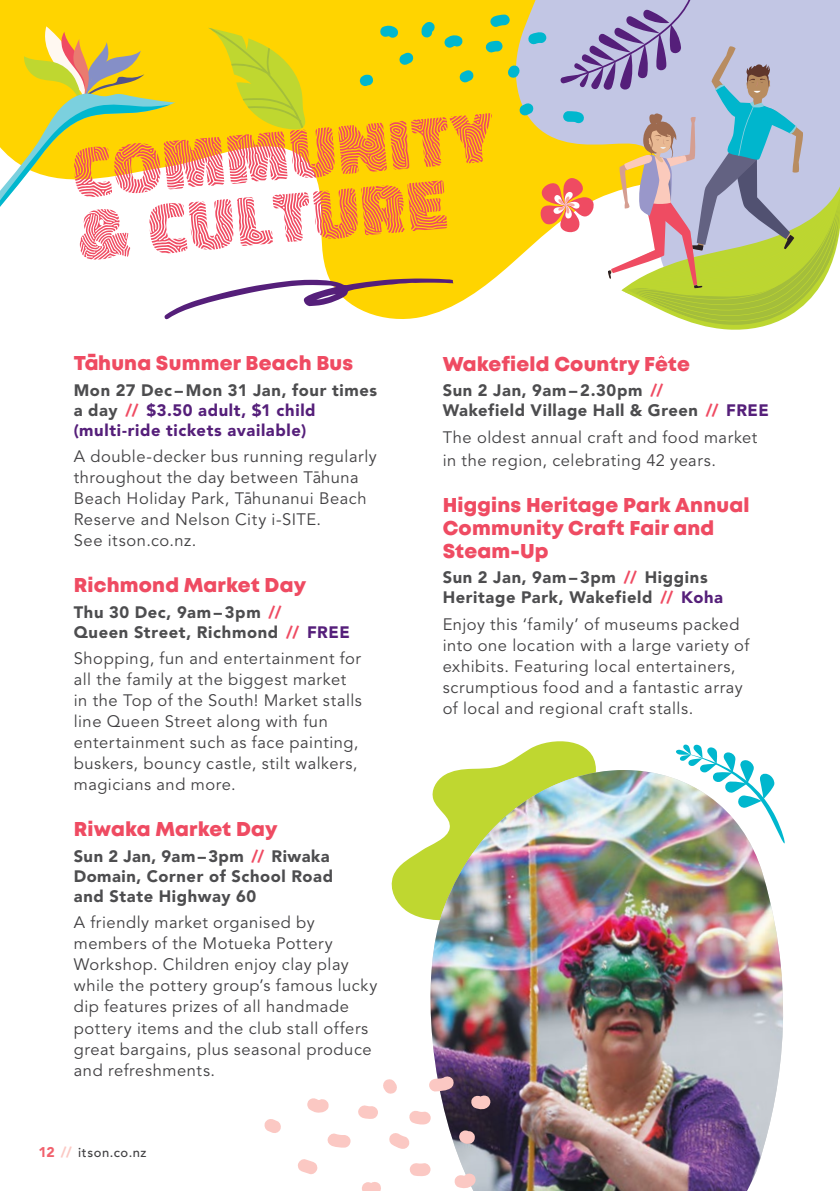
<style>
.page{position:relative;width:840px;height:1191px;background:#fff}
.page>*{position:absolute;margin:0;border:0;box-sizing:border-box;transform-origin:0 0}
.t1{font:71.6px/62.8px "Don Jos Raices";color:#ef4b62}
.t2{font:20px/23px "Mont Heavy DEMO";letter-spacing:.01em;color:#ef4b62}
.t3{font:16.4px/21px "Avenir";letter-spacing:.035em;color:#414042}
.t4{font:900 16.4px/20px "Avenir";letter-spacing:.035em;color:#4d4d4f}
.t5{font:900 16.4px/20px "Avenir";letter-spacing:.04em;color:#551f7a}
.t6{font:500 13px "Avenir";letter-spacing:.045em;color:#414042}
.s1{color:#4d4d4f}
.s2{color:#ef4b62}
.s3{color:#551f7a}
.s4{font-weight:900;font-size:14px;color:#f1616d}
.s5{font-weight:900;font-size:14px;color:#fbc8c3}
</style>
<div class="page">
<svg style="left:0;top:0;width:485px;height:320px;fill:#ffd400"></svg>
<svg style="left:658px;top:355px;width:7px;height:4px"></svg>
<svg style="left:208px;top:28px;width:97px;height:102px;background:#ded417"></svg>
<svg style="left:379px;top:25px;width:19px;height:14px"></svg>
<svg style="left:421px;top:21px;width:14px;height:17px"></svg>
<svg style="left:359px;top:75px;width:14px;height:11px"></svg>
<svg style="left:458px;top:70px;width:15px;height:13px"></svg>
<svg style="left:444px;top:35px;width:18px;height:13px"></svg>
<svg style="left:398px;top:52px;width:15px;height:13px"></svg>
<svg style="left:0;top:26px;width:175px;height:219px"></svg>
<svg style="left:485px;top:0;width:355px;height:330px"></svg>
<svg style="left:397px;top:741px;width:199px;height:176px"></svg>
<img style="left:418px;top:770px;width:367px;height:421px">
<img style="left:675px;top:744px;width:110px;height:99px">
<svg style="left:453px;top:1172px;width:23px;height:16px"></svg>
<svg style="left:409px;top:1162px;width:21px;height:14px"></svg>
<svg style="left:362px;top:1182px;width:19px;height:9px"></svg>
<svg style="left:389px;top:1133px;width:21px;height:16px"></svg>
<svg style="left:459px;top:1130px;width:16px;height:14px"></svg>
<svg style="left:409px;top:1110px;width:21px;height:14px"></svg>
<svg style="left:327px;top:1133px;width:23px;height:14px"></svg>
<svg style="left:298px;top:1159px;width:19px;height:15px"></svg>
<svg style="left:358px;top:1105px;width:20px;height:14px"></svg>
<svg style="left:383px;top:1079px;width:14px;height:15px"></svg>
<svg style="left:470px;top:1095px;width:21px;height:15px"></svg>
<svg style="left:428px;top:1075px;width:26px;height:16px"></svg>
<svg style="left:307px;top:1098px;width:21px;height:14px"></svg>
<svg style="left:264px;top:1119px;width:17px;height:14px"></svg>
<svg style="left:164px;top:278px;width:289px;height:41px"></svg>
<h1 class="t1" style="left:70px;top:143px;width:423px;rotate:-5deg">Community &amp; Culture</h1>
<p class="t2" style="left:87px;top:343px;width:11px">-</p>
<p class="t5" style="left:74px;top:380px;width:305px"><span class="s1">Mon 27 Dec – Mon 31 Jan, four times a day</span> <span class="s2">//</span> $3.50 adult, $1 child (multi-ride tickets available)</p>
<p class="t3" style="left:74px;top:446px;width:304px">A double-decker bus running regularly throughout the day between Ta-huna<br>Beach Holiday Park, Ta-hunanui Beach<br>Reserve and Nelson City i-SITE.<br>See itson.co.nz.</p>
<p class="t2" style="left:74px;top:574px;width:234px">Richmond Market Day</p>
<p class="t4" style="left:74px;top:602px;width:277px">Thu 30 Dec, 9am – 3pm <span class="s2">//<br></span>Queen Street, Richmond <span class="s2">//</span> <span class="s3">FREE</span></p>
<p class="t3" style="left:74px;top:648px;width:289px">Shopping, fun and entertainment for all the family at the biggest market in the Top of the South! Market stalls line Queen Street along with fun entertainment such as face painting, buskers, bouncy castle, stilt walkers, magicians and more.</p>
<p class="t2" style="left:74px;top:818px;width:205px">Riwaka Market Day</p>
<p class="t4" style="left:74px;top:846px;width:261px">Sun 2 Jan, 9am –3pm <span class="s2">//</span> Riwaka<br>Domain, Corner of School Road and State Highway 60</p>
<p class="t3" style="left:74px;top:912px;width:305px">A friendly market organised by members of the Motueka Pottery Workshop. Children enjoy clay play while the pottery group’s famous lucky dip features prizes of all handmade pottery items and the club stall offers great bargains, plus seasonal produce and refreshments.</p>
<p class="t2" style="left:74px;top:352px;width:281px">Tahuna Summer Beach Bus</p>
<p class="t6" style="left:38px;top:1145px;width:110px"><span class="s4">12</span> <span class="s5">//</span> itson.co.nz</p>
<p class="t2" style="left:442px;top:353px;width:248px">Wakefield Country Fete</p>
<p class="t4" style="left:442px;top:380px;width:327px">Sun 2 Jan, 9am – 2.30pm <span class="s2">//<br></span>Wakefield Village Hall &amp; Green <span class="s2">//</span> <span class="s3">FREE</span></p>
<p class="t3" style="left:442px;top:426px;width:316px;line-height:23px">The oldest annual craft and food market in the region, celebrating 42 years.</p>
<p class="t2" style="left:442px;top:494px;width:308px">Higgins Heritage Park Annual<br>Community Craft Fair and<br>Steam-Up</p>
<p class="t4" style="left:442px;top:567px;width:282px">Sun 2 Jan, 9am – 3pm <span class="s2">//</span> Higgins<br>Heritage Park, Wakefield <span class="s2">//</span> <span class="s3">Koha</span></p>
<p class="t3" style="left:442px;top:614px;width:308px">Enjoy this ‘family’ of museums packed into one location with a large variety of exhibits. Featuring local entertainers, scrumptious food and a fantastic array of local and regional craft stalls.</p>
</div>
